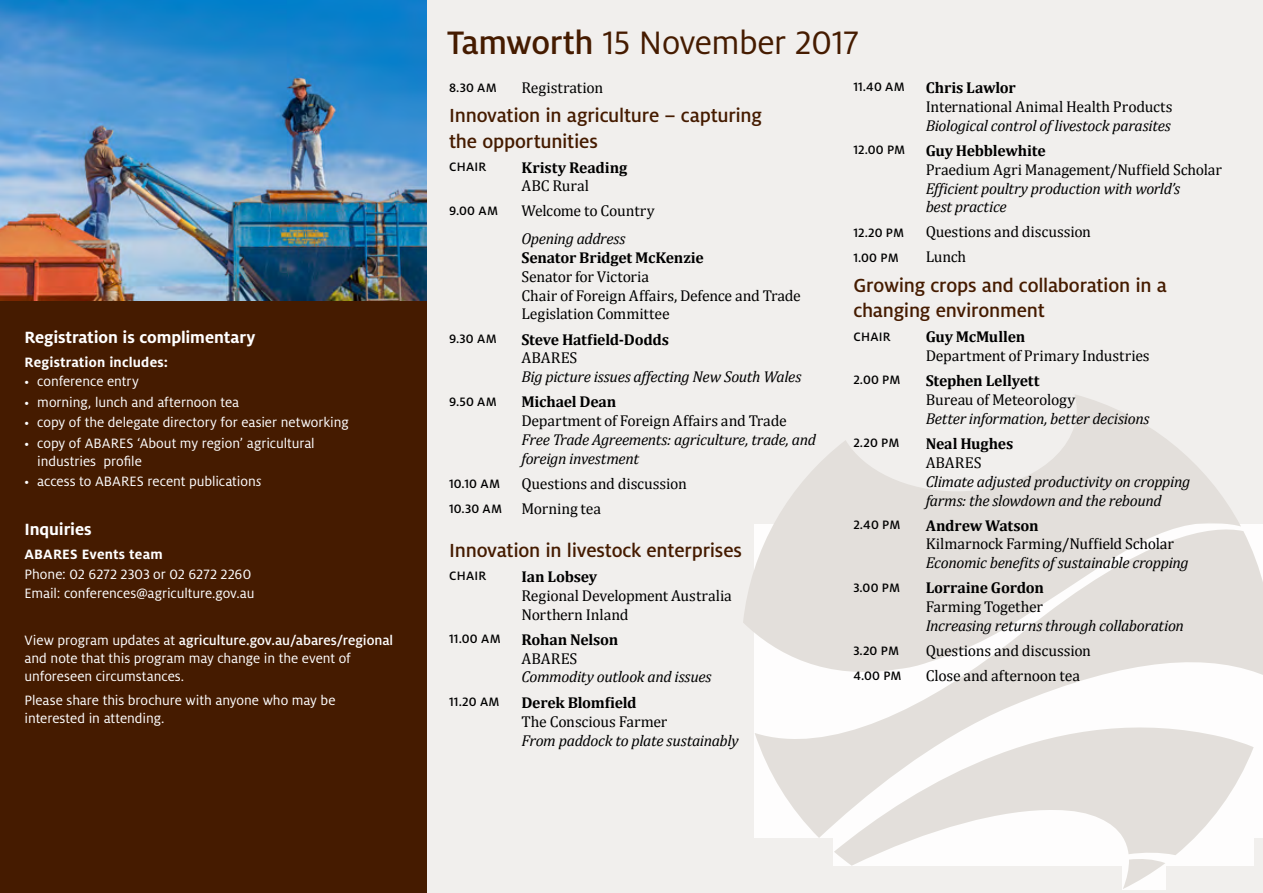
<style>
.page{position:relative;width:1263px;height:893px;background:#f1efed}
.page>*{position:absolute;margin:0;border:0;box-sizing:border-box;transform-origin:0 0}
.t1{font:36px "Milo Pro";letter-spacing:-.015em;color:#451b00}
.t2{font:500 21px/25.2px "Milo Pro";letter-spacing:-.015em;color:#451b00}
.t3{font:700 18px "Milo Pro";letter-spacing:-.005em;color:#fff}
.t4{font:15.75px/18.9px "Cambria";letter-spacing:-.01em;color:#000}
.t5{font:italic 15.75px/18.9px "Cambria";letter-spacing:-.025em;color:#000}
.t6{font:700 15.75px "Cambria";letter-spacing:-.015em;color:#000}
.t7{font:15px/18px "Milo Pro";letter-spacing:-.005em;color:#fff}
.t8{font:700 15px "Milo Pro";letter-spacing:.01em;color:#fff}
.t9{font:500 13.5px "Milo Pro";letter-spacing:.015em;color:#000}
.s1{font-size:12.75px}
.s2{font-style:italic}
.s3{font-weight:500}
.s4{font-family:"Milo Pro";font-weight:500;font-size:13.5px}
</style>
<div class="page">
<svg style="left:1123px;top:866px;width:42px;height:23px"></svg>
<svg style="left:755px;top:529px;width:508px;height:309px;fill:#fefdfd"></svg>
<svg style="left:834px;top:727px;width:420px;height:139px;fill:#e3dfdb"></svg>
<svg style="left:743px;top:395px;width:498px;height:286px;fill:#e3dfdb"></svg>
<div style="left:0;top:301px;width:427px;height:592px;background:#451b00"></div>
<img style="left:0;top:0;width:427px;height:301px">
<p class="t3" style="left:25px;top:327px;width:232px">Registration is complimentary</p>
<p class="t8" style="left:25px;top:354px;width:145px">Registration includes:</p>
<p class="t7" style="left:25px;top:373px;width:116px"><span class="s1">•</span> conference entry</p>
<p class="t7" style="left:25px;top:393px;width:216px"><span class="s1">•</span> morning, lunch and afternoon tea</p>
<p class="t7" style="left:25px;top:414px;width:326px"><span class="s1">•</span> copy of the delegate directory for easier networking</p>
<p class="t7" style="left:37px;top:434px;width:279px;text-indent:-13px"><span class="s1">•</span> copy of ABARES ‘About my region’ agricultural industries profile</p>
<p class="t7" style="left:25px;top:473px;width:238px"><span class="s1">•</span> access to ABARES recent publication<span class="s2">s</span></p>
<p class="t3" style="left:25px;top:519px;width:69px">Inquiries</p>
<p class="t8" style="left:25px;top:546px;width:140px">ABARES Events team</p>
<p class="t7" style="left:25px;top:564px;width:232px;line-height:19.2px">Phone: 02 6272 2303 or 02 6272 2260<br>Email: conferences@agriculture.gov.au</p>
<p class="t7" style="left:25px;top:631px;width:370px">View program updates at <span class="s3">agriculture.gov.au/abares/regional </span>and note that this program may change in the event of unforeseen circumstances.</p>
<p class="t7" style="left:25px;top:692px;width:313px">Please share this brochure with anyone who may be interested in attending.</p>
<h1 class="t1" style="left:447px;top:23px;width:413px"><span class="s3">Tamworth</span> 15 November 2017</h1>
<p class="t9" style="left:449px;top:80px;width:49px">8.30 AM</p>
<p class="t4" style="left:521px;top:78px;width:83px">Registration</p>
<h2 class="t2" style="left:449px;top:103px;width:314px">Innovation in agriculture – capturing the opportunities</h2>
<p class="t9" style="left:449px;top:159px;width:39px">CHAIR</p>
<p class="t6" style="left:521px;top:156px;width:107px">Kristy Reading</p>
<p class="t4" style="left:521px;top:177px;width:69px">ABC Rural</p>
<p class="t9" style="left:449px;top:203px;width:50px">9.00 AM</p>
<p class="t4" style="left:521px;top:202px;width:135px">Welcome to Country</p>
<p class="t5" style="left:521px;top:228px;width:106px">Opening address</p>
<p class="t6" style="left:521px;top:246px;width:184px">Senator Bridget McKenzie</p>
<p class="t4" style="left:521px;top:267px;width:281px">Senator for Victoria<br>Chair of Foreign Affairs, Defence and Trade<br>Legislation Committee</p>
<p class="t9" style="left:449px;top:331px;width:49px">9.30 AM</p>
<p class="t6" style="left:521px;top:328px;width:149px">Steve Hatfield-Dodds</p>
<p class="t4" style="left:521px;top:348px;width:58px">ABARES</p>
<p class="t5" style="left:521px;top:367px;width:281px">Big picture issues affecting New South Wales</p>
<p class="t9" style="left:449px;top:394px;width:49px">9.50 AM</p>
<p class="t6" style="left:521px;top:391px;width:97px">Michael Dean</p>
<p class="t4" style="left:521px;top:411px;width:267px">Department of Foreign Affairs and Trade</p>
<p class="t5" style="left:521px;top:430px;width:296px">Free Trade Agreements: agriculture, trade, and foreign investment</p>
<p class="t9" style="left:449px;top:476px;width:52px">10.10 AM</p>
<p class="t4" style="left:449px;top:471px;width:239px;line-height:25px;text-indent:72px">Questions and discussion<br><span class="s4">10.30 AM</span> Morning tea</p>
<h2 class="t2" style="left:449px;top:538px;width:294px">Innovation in livestock enterprises</h2>
<p class="t9" style="left:449px;top:569px;width:39px">CHAIR</p>
<p class="t6" style="left:521px;top:565px;width:77px">Ian Lobsey</p>
<p class="t4" style="left:521px;top:586px;width:212px">Regional Development Australia<br>Northern Inland</p>
<p class="t9" style="left:449px;top:631px;width:53px">11.00 AM</p>
<p class="t6" style="left:521px;top:628px;width:98px">Rohan Nelson</p>
<p class="t4" style="left:521px;top:649px;width:58px">ABARES</p>
<p class="t5" style="left:521px;top:667px;width:192px">Commodity outlook and issues</p>
<p class="t9" style="left:449px;top:695px;width:52px">11.20 AM</p>
<p class="t6" style="left:521px;top:691px;width:117px">Derek Blomfield</p>
<p class="t4" style="left:521px;top:712px;width:147px">The Conscious Farmer</p>
<p class="t5" style="left:521px;top:730px;width:219px">From paddock to plate sustainably</p>
<p class="t9" style="left:853px;top:80px;width:53px">11.40 AM</p>
<p class="t6" style="left:926px;top:76px;width:91px">Chris Lawlor</p>
<p class="t4" style="left:926px;top:97px;width:248px">International Animal Health Products</p>
<p class="t5" style="left:926px;top:115px;width:247px">Biological control of livestock parasites</p>
<p class="t9" style="left:853px;top:142px;width:53px">12.00 PM</p>
<p class="t6" style="left:926px;top:139px;width:122px">Guy Hebblewhite</p>
<p class="t4" style="left:926px;top:160px;width:298px">Praedium Agri Management/Nuffield Scholar</p>
<p class="t5" style="left:926px;top:178px;width:256px">Efficient poultry production with world’s best practice</p>
<p class="t9" style="left:853px;top:225px;width:52px">12.20 PM</p>
<p class="t4" style="left:926px;top:223px;width:167px">Questions and discussion</p>
<p class="t9" style="left:853px;top:250px;width:47px">1.00 PM</p>
<p class="t4" style="left:926px;top:248px;width:42px">Lunch</p>
<h2 class="t2" style="left:853px;top:273px;width:315px">Growing crops and collaboration in a changing environment</h2>
<p class="t9" style="left:853px;top:329px;width:39px">CHAIR</p>
<p class="t6" style="left:926px;top:326px;width:101px">Guy McMullen</p>
<p class="t4" style="left:926px;top:346px;width:226px">Department of Primary Industries</p>
<p class="t9" style="left:853px;top:373px;width:49px">2.00 PM</p>
<p class="t6" style="left:926px;top:369px;width:115px">Stephen Lellyett</p>
<p class="t4" style="left:926px;top:390px;width:151px">Bureau of Meteorology</p>
<p class="t5" style="left:926px;top:408px;width:225px">Better information, better decisions</p>
<p class="t9" style="left:853px;top:436px;width:48px">2.20 PM</p>
<p class="t6" style="left:926px;top:432px;width:89px">Neal Hughes</p>
<p class="t4" style="left:926px;top:453px;width:58px">ABARES</p>
<p class="t5" style="left:926px;top:471px;width:266px">Climate adjusted productivity on cropping farms: the slowdown and the rebound</p>
<p class="t9" style="left:853px;top:517px;width:49px">2.40 PM</p>
<p class="t6" style="left:926px;top:514px;width:115px">Andrew Watson</p>
<p class="t4" style="left:926px;top:535px;width:250px">Kilmarnock Farming/Nuffield Scholar</p>
<p class="t5" style="left:926px;top:553px;width:265px">Economic benefits of sustainable cropping</p>
<p class="t9" style="left:853px;top:580px;width:48px">3.00 PM</p>
<p class="t6" style="left:926px;top:577px;width:120px">Lorraine Gordon</p>
<p class="t4" style="left:926px;top:597px;width:119px">Farming Together</p>
<p class="t5" style="left:926px;top:616px;width:260px">Increasing returns through collaboration</p>
<p class="t9" style="left:853px;top:643px;width:47px">3.20 PM</p>
<p class="t4" style="left:926px;top:641px;width:167px">Questions and discussion</p>
<p class="t9" style="left:853px;top:668px;width:50px">4.00 PM</p>
<p class="t4" style="left:926px;top:666px;width:156px">Close and afternoon tea</p>
</div>
